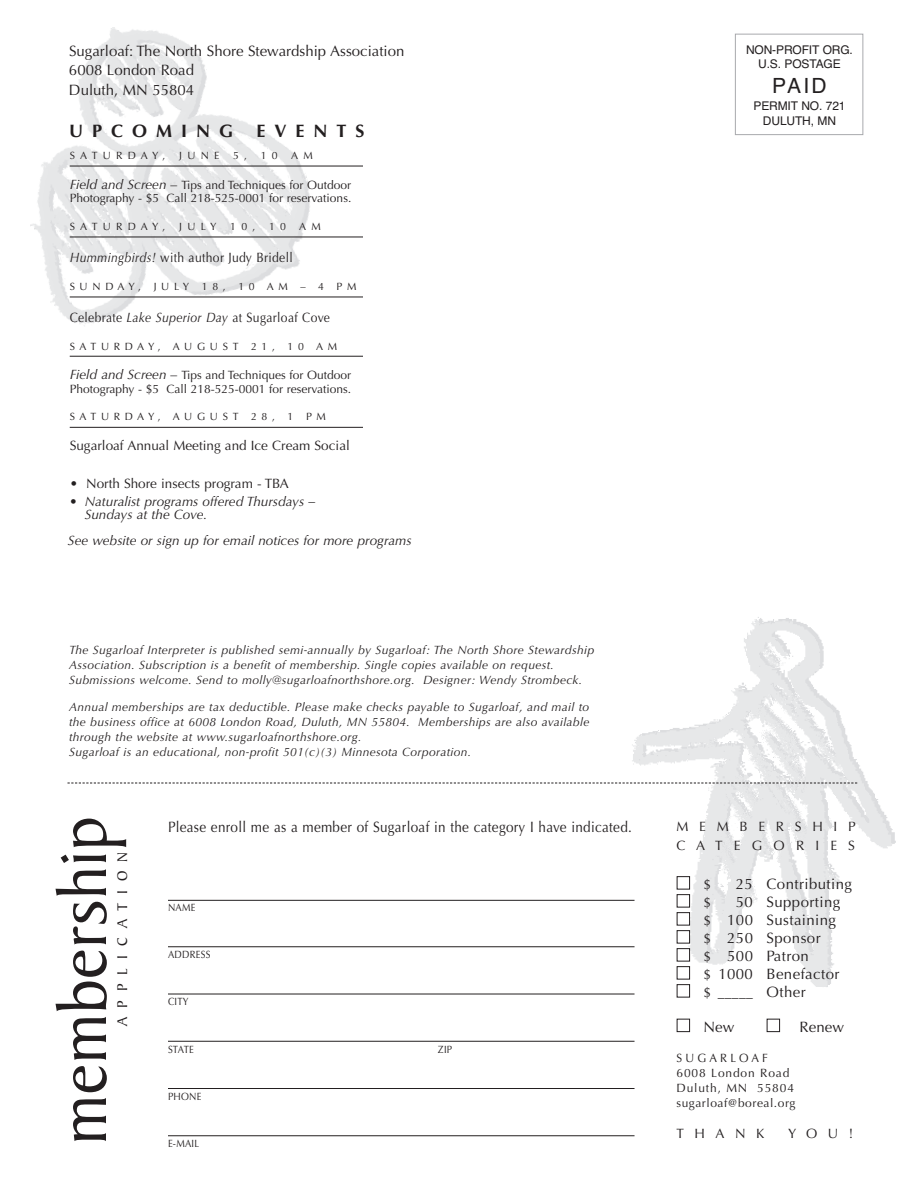
<style>
.page{position:relative;width:918px;height:1188px;background:#fff}
.page>*{position:absolute;margin:0;border:0;box-sizing:border-box;transform-origin:0 0}
.t1{font:72px "Baker Signet BT";letter-spacing:.005em;color:#231f20}
.t2{font:21px "Helvetica";color:#231f20}
.t3{font:700 18px "Optima";letter-spacing:.5em;color:#231f20}
.t4{font:15px "Optima";letter-spacing:.02em;color:#231f20}
.t5{font:15px/19.5px "Optima";color:#231f20}
.t6{font:15px "Optima";letter-spacing:.02em;color:#231f20;scale:.9 1}
.t7{font:15px "Baker Signet BT";letter-spacing:.6em;color:#231f20}
.t8{font:italic 13.5px/13.5px "Optima";color:#231f20}
.t9{font:13.5px "Optima";letter-spacing:.015em;color:#231f20}
.t10{font:13.5px "Optima";letter-spacing:.015em;color:#231f20;scale:.9 1}
.t11{font:13.5px/19.5px "Optima";letter-spacing:.795em;color:#231f20}
.t12{font:italic 12px/15px "Optima";letter-spacing:.03em;color:#231f20}
.t13{font:12px/13.5px "Optima";color:#231f20}
.t14{font:12px/15px "Optima";letter-spacing:.07em;color:#231f20;scale:.95 1}
.t15{font:12px/13.5px "Helvetica";letter-spacing:-.01em;color:#231f20;text-align:center}
.t16{font:10.5px "Optima";letter-spacing:.445em;color:#231f20}
.t17{font:10.5px "Optima";letter-spacing:.445em;color:#231f20;scale:.9 1}
.t18{font:10.5px "Optima";letter-spacing:.5em;color:#231f20}
.t19{font:10.5px "Optima";letter-spacing:.03em;color:#231f20;scale:.9 1}
.s1{font-style:italic;font-size:13.5px}
.s2{font-size:13.5px}
.s3{font-style:italic}
.s4{color:#fff}
.s5{font-size:15px}
</style>
<div class="page">
<img style="left:616px;top:617px;width:280px;height:369px">
<img style="left:30px;top:27px;width:303px;height:330px">
<hr style="left:168px;top:900px;width:467px;height:1px;background:#231f20">
<hr style="left:168px;top:947px;width:467px;height:1px;background:#231f20">
<hr style="left:168px;top:994px;width:467px;height:1px;background:#231f20">
<hr style="left:168px;top:1041px;width:467px;height:1px;background:#231f20">
<hr style="left:168px;top:1088px;width:467px;height:1px;background:#231f20">
<hr style="left:168px;top:1136px;width:467px;height:1px;background:#231f20">
<svg style="left:68px;top:783px;width:789px;height:1px"></svg>
<div style="left:735px;top:34px;width:128px;height:101px;border:1px solid #a8a9ad"></div>
<hr style="left:70px;top:166px;width:293px;height:1px;background:#231f20">
<hr style="left:70px;top:237px;width:293px;height:1px;background:#231f20">
<hr style="left:70px;top:297px;width:293px;height:1px;background:#231f20">
<hr style="left:70px;top:356px;width:293px;height:1px;background:#231f20">
<hr style="left:70px;top:427px;width:293px;height:1px;background:#231f20">
<p class="t5" style="left:69px;top:41px;width:337px">Sugarloaf: The North Shore Stewardship Association<br>6008 London Road<br>Duluth, MN 55804</p>
<h3 class="t3" style="left:69px;top:120px;width:166px">UPCOMING</h3>
<h3 class="t3" style="left:257px;top:120px;width:110px">EVENTS</h3>
<p class="t18" style="left:70px;top:149px;width:97px">SATURDAY,</p>
<p class="t16" style="left:179px;top:149px;width:42px">JUNE</p>
<p class="t16" style="left:233px;top:149px;width:16px">5 ,</p>
<p class="t16" style="left:261px;top:149px;width:18px">1 0</p>
<p class="t16" style="left:291px;top:149px;width:23px">A M</p>
<p class="t13" style="left:70px;top:178px;width:283px"><span class="s1">Field and Screen</span> <span class="s2">–</span> Tips and Techniques for Outdoor<br>Photography - $5 Call 218-525-0001 for reservations.</p>
<p class="t18" style="left:70px;top:220px;width:97px">SATURDAY,</p>
<p class="t16" style="left:179px;top:220px;width:39px">JULY</p>
<p class="t16" style="left:230px;top:220px;width:27px">10,</p>
<p class="t16" style="left:269px;top:220px;width:18px">1 0</p>
<p class="t16" style="left:299px;top:220px;width:23px">A M</p>
<p class="t10" style="left:70px;top:250px;width:249px"><span class="s3">Hummingbirds!</span> with author Judy Bridell</p>
<p class="t16" style="left:70px;top:280px;width:288px">SUNDAY, JULY 18, 10 AM – 4 PM</p>
<p class="t10" style="left:70px;top:310px;width:291px">Celebrate <span class="s3">Lake Superior Day</span> at Sugarloaf Cove</p>
<p class="t16" style="left:70px;top:340px;width:269px">SATURDAY, AUGUST 21, 10 AM</p>
<p class="t13" style="left:70px;top:369px;width:283px"><span class="s1">Field and Screen</span> <span class="s2">–</span> Tips and Techniques for Outdoor<br>Photography - $5 Call 218-525-0001 for reservations.</p>
<p class="t16" style="left:70px;top:410px;width:258px">SATURDAY, AUGUST 28, 1 PM</p>
<p class="t9" style="left:70px;top:437px;width:282px">Sugarloaf Annual Meeting and Ice Cream Social</p>
<p class="t9" style="left:70px;top:475px;width:221px">• North Shore insects program - TBA</p>
<p class="t8" style="left:85px;top:494px;width:232px;text-indent:-15px">• Naturalist programs offered Thursdays –<br>Sundays at the Cove.</p>
<p class="t8" style="left:68px;top:534px;width:345px">See website or sign up for email notices for more programs</p>
<p class="t12" style="left:69px;top:642px;width:527px">The Sugarloaf Interpreter is published semi-annually by Sugarloaf: The North Shore Stewardship<br>Association. Subscription is a benefit of membership. Single copies available on request.<br>Submissions welcome. Send to molly@sugarloafnorthshore.org. Designer: Wendy Strombeck.</p>
<p class="t12" style="left:69px;top:699px;width:522px">Annual memberships are tax deductible. Please make checks payable to Sugarloaf, and mail to the business office at 6008 London Road, Duluth, MN 55804. Memberships are also available through the website at www.sugarloafnorthshore.org.<br>Sugarloaf is an educational, non-profit 501(c)(3) Minnesota Corporation.</p>
<h1 class="t1" style="left:56px;top:1144px;width:330px;rotate:-90deg">membership</h1>
<p class="t7" style="left:116px;top:1026px;width:176px;rotate:-90deg">APPLICATION</p>
<p class="t6" style="left:168px;top:818px;width:517px">Please enroll me as a member of Sugarloaf in the category I have indicated.</p>
<p class="t17" style="left:168px;top:901px;width:32px">NAME</p>
<p class="t19" style="left:168px;top:948px;width:49px">ADDRESS</p>
<p class="t17" style="left:168px;top:996px;width:25px">CITY</p>
<p class="t17" style="left:168px;top:1043px;width:30px">STATE</p>
<p class="t17" style="left:438px;top:1043px;width:17px">ZIP</p>
<p class="t17" style="left:168px;top:1090px;width:39px">PHONE</p>
<p class="t17" style="left:168px;top:1137px;width:36px">E-MAIL</p>
<p class="t15" style="left:746px;top:43px;width:108px">NON-PROFIT ORG.<br>U.S. POSTAGE</p>
<h2 class="t2" style="left:772px;top:74px;width:56px">PAID</h2>
<p class="t15" style="left:753px;top:98px;width:94px;line-height:15px">PERMIT NO. 721<br>DULUTH, MN</p>
<p class="t11" style="left:676px;top:817px;width:181px">MEMBERSHIP<br>CATEGORIES</p>
<p class="t9" style="left:676px;top:877px;width:36px"><span class="s4">■</span> $</p>
<p class="t4" style="left:736px;top:875px;width:118px">25 Contributing</p>
<p class="t9" style="left:676px;top:895px;width:36px"><span class="s4">■</span> $</p>
<p class="t4" style="left:736px;top:893px;width:106px">50 Supporting</p>
<p class="t4" style="left:676px;top:911px;width:161px"><span class="s4">■</span> <span class="s2">$</span> 100 Sustaining</p>
<p class="t4" style="left:676px;top:929px;width:146px"><span class="s4">■</span> <span class="s2">$</span> 250 Sponsor</p>
<p class="t4" style="left:676px;top:947px;width:134px"><span class="s4">■</span> <span class="s2">$</span> 500 Patron</p>
<p class="t4" style="left:676px;top:965px;width:164px"><span class="s4">■</span> <span class="s2">$</span> 1000 Benefactor</p>
<p class="t9" style="left:676px;top:985px;width:131px"><span class="s4">■</span> $ _____ <span class="s5">Other</span></p>
<p class="t4" style="left:676px;top:1018px;width:60px"><span class="s4">■</span> New</p>
<p class="t4" style="left:766px;top:1018px;width:79px"><span class="s4">■</span> Renew</p>
<p class="t14" style="left:676px;top:1050px;width:127px">SUGARLOAF<br>6008 London Road<br>Duluth, MN 55804 sugarloaf@boreal.org</p>
<p class="t9" style="left:676px;top:1126px;width:89px">THANK</p>
<p class="t9" style="left:788px;top:1126px;width:67px">YOU!</p>
</div>
